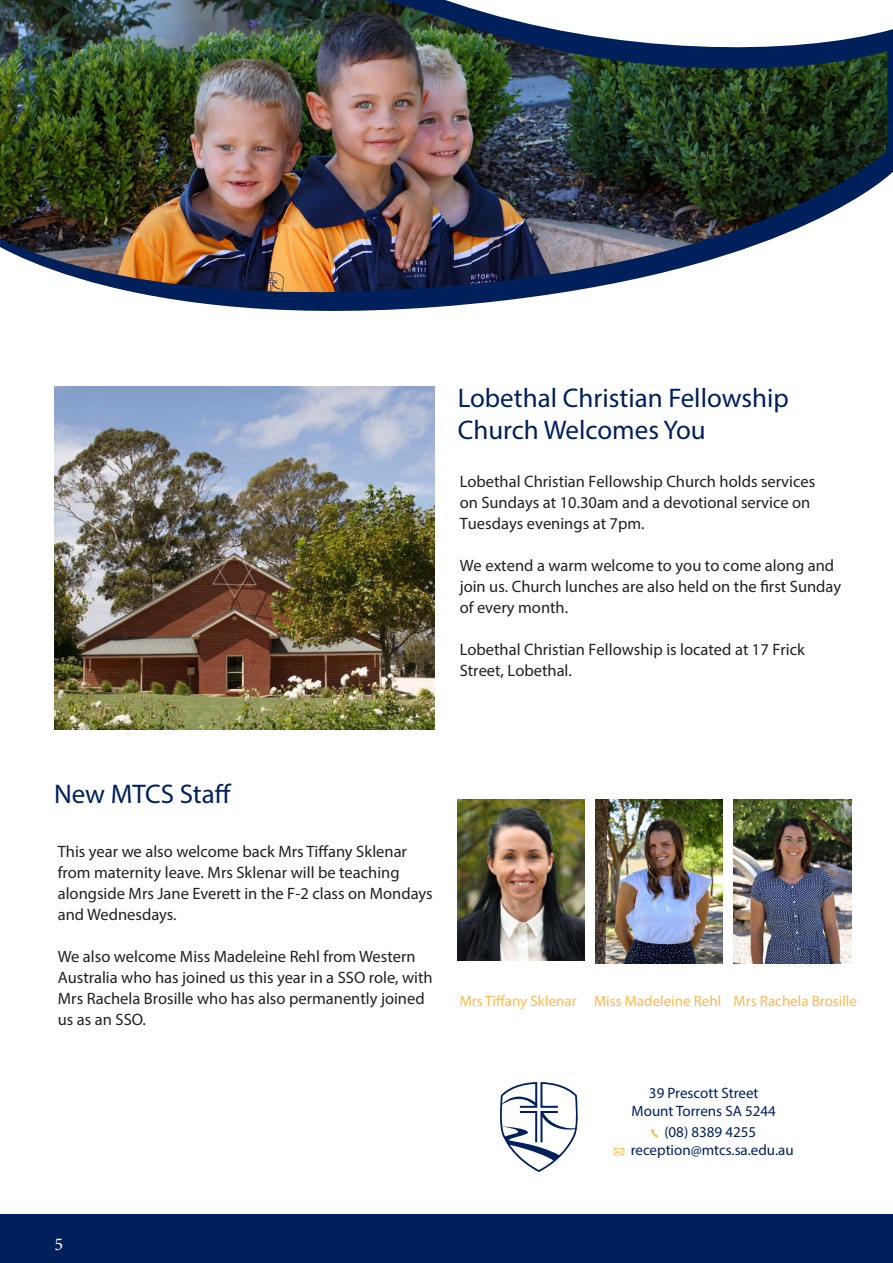
<style>
.page{position:relative;width:893px;height:1263px;background:#fff}
.page>*{position:absolute;margin:0;border:0;box-sizing:border-box;transform-origin:0 0}
.t1{font:27px/32.4px "Myriad Pro";color:#00205b}
.t2{font:18px "Minion Pro";color:#fff}
.t3{font:16.5px/21px "Myriad Pro";color:#231f20}
.t4{font:15px "Myriad Pro";color:#00205b}
.t5{font:15px "Myriad Pro";color:#ffb94f}
</style>
<div class="page">
<svg style="left:500px;top:1082px;width:78px;height:90px"></svg>
<svg style="left:651px;top:1129px;width:7px;height:8px"></svg>
<svg style="left:614px;top:1148px;width:10px;height:7px"></svg>
<svg style="left:143px;top:79px;width:750px;height:232px"></svg>
<img style="left:0;top:79px;width:887px;height:215px">
<img style="left:0;top:57px;width:893px;height:22px">
<img style="left:0;top:0;width:893px;height:57px">
<div style="left:0;top:1214px;width:893px;height:49px;background:#00205b"></div>
<img style="left:54px;top:387px;width:380px;height:342px">
<img style="left:458px;top:799px;width:126px;height:162px">
<img style="left:596px;top:799px;width:126px;height:164px">
<img style="left:733px;top:799px;width:118px;height:164px">
<p class="t1" style="left:458px;top:381px;width:332px">Lobethal Christian Fellowship<br>Church Welcomes You</p>
<p class="t3" style="left:460px;top:470px;width:357px">Lobethal Christian Fellowship Church holds services on Sundays at 10.30am and a devotional service on<br>Tuesdays evenings at 7pm.</p>
<p class="t3" style="left:460px;top:554px;width:383px">We extend a warm welcome to you to come along and join us. Church lunches are also held on the first Sunday of every month.</p>
<p class="t3" style="left:460px;top:638px;width:347px">Lobethal Christian Fellowship is located at 17 Frick<br>Street, Lobethal.</p>
<p class="t1" style="left:54px;top:777px;width:179px">New MTCS Staff</p>
<p class="t3" style="left:58px;top:840px;width:376px">This year we also welcome back Mrs Tiffany Sklenar from maternity leave. Mrs Sklenar will be teaching alongside Mrs Jane Everett in the F-2 class on Mondays and Wednesdays.</p>
<p class="t3" style="left:58px;top:945px;width:376px">We also welcome Miss Madeleine Rehl from Western Australia who has joined us this year in a SSO role, with Mrs Rachela Brosille who has also permanently joined us as an SSO.</p>
<p class="t5" style="left:460px;top:991px;width:118px">Mrs Tiffany Sklenar</p>
<p class="t5" style="left:594px;top:991px;width:129px">Miss Madeleine Rehl</p>
<p class="t5" style="left:733px;top:991px;width:125px">Mrs Rachela Brosille</p>
<p class="t4" style="left:649px;top:1084px;width:111px">39 Prescott Street</p>
<p class="t4" style="left:632px;top:1102px;width:146px">Mount Torrens SA 5244</p>
<p class="t4" style="left:664px;top:1123px;width:93px">(08) 8389 4255</p>
<p class="t4" style="left:631px;top:1141px;width:164px">reception@mtcs.sa.edu.au</p>
<p class="t2" style="left:54px;top:1232px;width:10px">5</p>
</div>
